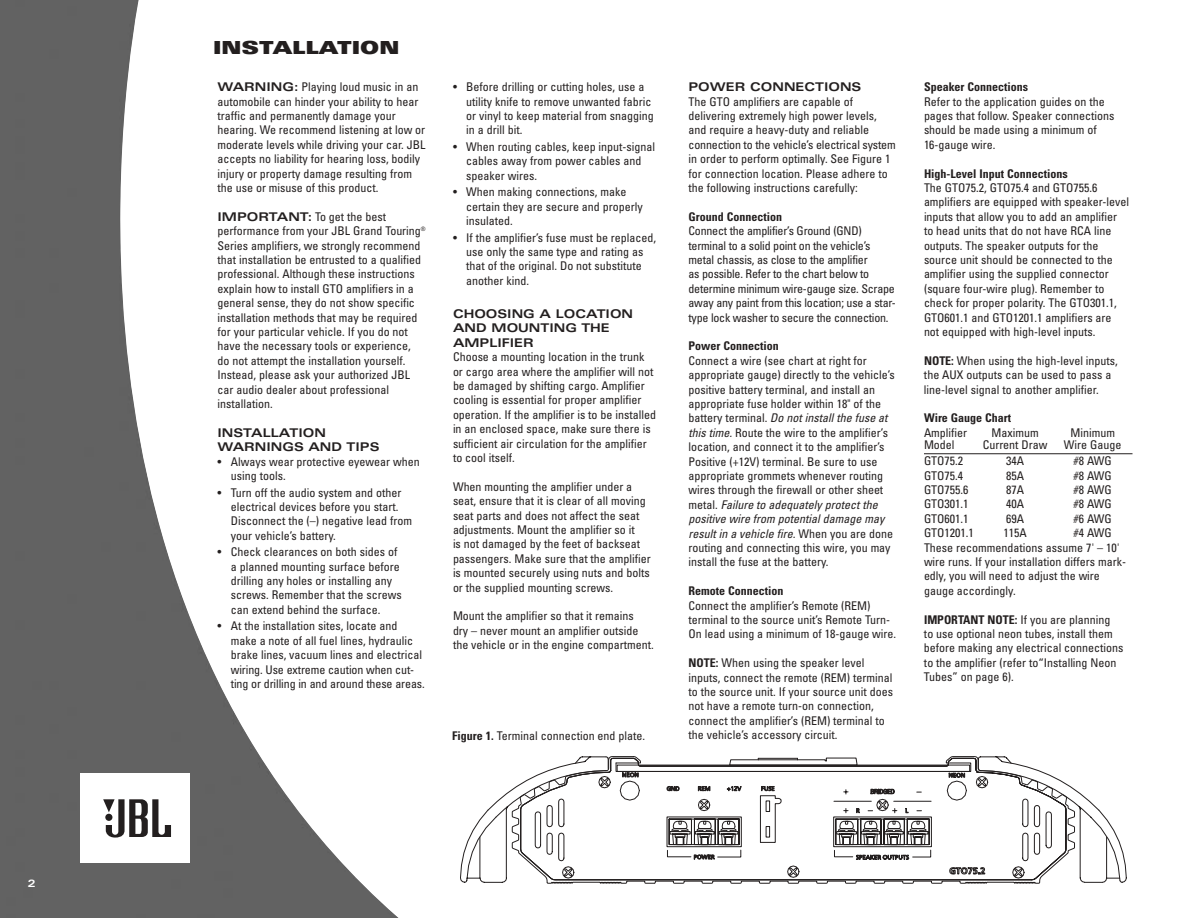
<style>
.page{position:relative;width:1188px;height:918px;background:#fff}
.page>*{position:absolute;margin:0;border:0;box-sizing:border-box;transform-origin:0 0}
.t1{font:900 expanded 18px "Univers";color:#231f1f}
.t2{font:condensed 12px/14.4px "Univers";color:#231f1f}
.t3{font:condensed 12px/14.4px "Univers";letter-spacing:-.02em;color:#231f1f}
.t4{font:700 condensed 12px "Univers";color:#231f1f}
.t5{font:700 expanded 12px/14.4px "Univers";color:#231f1f}
.t6{font:700 expanded 10.5px "Univers";color:#fff}
.s1{font-weight:700;font-stretch:expanded}
.s2{font-weight:700}
.s3{font-style:italic}
</style>
<div class="page">
<img style="left:0;top:0;width:399px;height:918px">
<div style="left:81px;top:773px;width:109px;height:90px;background:#fff"></div>
<svg style="left:103px;top:799px;width:68px;height:39px"></svg>
<div style="left:213px;top:41px;width:622px;height:17px;background:#fff"></div>
<hr style="left:924px;top:453px;width:208px;height:1px;background:#231f1f">
<svg style="left:479px;top:756px;width:648px;height:128px"></svg>
<p class="t6" style="left:28px;top:880px;width:9px">2</p>
<h1 class="t1" style="left:213px;top:41px;width:188px">INSTALLATION</h1>
<p class="t2" style="left:218px;top:81px;width:209px"><span class="s1">WARNING:</span> Playing loud music in an automobile can hinder your ability to hear traffic and permanently damage your hearing. We recommend listening at low or moderate levels while driving your car. JBL accepts no liability for hearing loss, bodily injury or property damage resulting from the use or misuse of this product.</p>
<p class="t2" style="left:217px;top:210px;width:210px"><span class="s1">IMPORTANT:</span> To get the best performance from your JBL Grand Touring<sup>® </sup>Series amplifiers, we strongly recommend that installation be entrusted to a qualified professional. Although these instructions explain how to install GTO amplifiers in a general sense, they do not show specific installation methods that may be required for your particular vehicle. If you do not have the necessary tools or experience,<br>do not attempt the installation yourself.<br>Instead, please ask your authorized JBL car audio dealer about professional installation.</p>
<p class="t5" style="left:218px;top:426px;width:164px">INSTALLATION<br>WARNINGS AND TIPS</p>
<p class="t2" style="left:231px;top:455px;width:190px;text-indent:-13px">• Always wear protective eyewear when using tools.</p>
<p class="t2" style="left:231px;top:486px;width:183px;text-indent:-13px">• Turn off the audio system and other electrical devices before you start.<br>Disconnect the (–) negative lead from your vehicle’s battery.</p>
<p class="t2" style="left:231px;top:546px;width:172px;text-indent:-13px">• Check clearances on both sides of a planned mounting surface before drilling any holes or installing any screws. Remember that the screws can extend behind the surface.</p>
<p class="t2" style="left:231px;top:620px;width:195px;text-indent:-13px">• At the installation sites, locate and make a note of all fuel lines, hydraulic brake lines, vacuum lines and electrical wiring. Use extreme caution when cut&shy;ting or drilling in and around these areas.</p>
<p class="t2" style="left:466px;top:81px;width:189px;text-indent:-13px">• Before drilling or cutting holes, use a utility knife to remove unwanted fabric or vinyl to keep material from snagging in a drill bit.</p>
<p class="t2" style="left:466px;top:141px;width:190px;text-indent:-13px">• When routing cables, keep input-signal cables away from power cables and speaker wires.</p>
<p class="t2" style="left:466px;top:186px;width:178px;text-indent:-13px">• When making connections, make certain they are secure and properly insulated.</p>
<p class="t2" style="left:466px;top:231px;width:191px;text-indent:-13px">• If the amplifier’s fuse must be replaced, use only the same type and rating as that of the original. Do not substitute another kind.</p>
<p class="t5" style="left:453px;top:308px;width:182px">CHOOSING A LOCATION<br>AND MOUNTING THE<br>AMPLIFIER</p>
<p class="t2" style="left:453px;top:351px;width:205px">Choose a mounting location in the trunk or cargo area where the amplifier will not be damaged by shifting cargo. Amplifier cooling is essential for proper amplifier operation. If the amplifier is to be installed in an enclosed space, make sure there is sufficient air circulation for the amplifier to cool itself.</p>
<p class="t2" style="left:453px;top:480px;width:199px">When mounting the amplifier under a seat, ensure that it is clear of all moving seat parts and does not affect the seat adjustments. Mount the amplifier so it<br>is not damaged by the feet of backseat passengers. Make sure that the amplifier is mounted securely using nuts and bolts or the supplied mounting screws.</p>
<p class="t2" style="left:453px;top:610px;width:202px">Mount the amplifier so that it remains<br>dry – never mount an amplifier outside the vehicle or in the engine compartment.</p>
<p class="t2" style="left:452px;top:729px;width:194px"><span class="s2">Figure 1.</span> Terminal connection end plate.</p>
<p class="t5" style="left:688px;top:81px;width:174px">POWER CONNECTIONS</p>
<p class="t2" style="left:688px;top:95px;width:209px">The GTO amplifiers are capable of delivering extremely high power levels, and require a heavy-duty and reliable connection to the vehicle’s electrical system in order to perform optimally. See Figure 1 for connection location. Please adhere to the following instructions carefully:</p>
<p class="t4" style="left:688px;top:212px;width:95px">Ground Connection</p>
<p class="t3" style="left:688px;top:225px;width:209px">Connect the amplifier’s Ground (GND) terminal to a solid point on the vehicle’s metal chassis, as close to the amplifier<br>as possible. Refer to the chart below to determine minimum wire-gauge size. Scrape away any paint from this location; use a star&shy;type lock washer to secure the connection.</p>
<p class="t4" style="left:688px;top:342px;width:92px">Power Connection</p>
<p class="t2" style="left:688px;top:354px;width:208px">Connect a wire (see chart at right for appropriate gauge) directly to the vehicle’s positive battery terminal, and install an appropriate fuse holder within 18" of the battery terminal. <span class="s3">Do not install the fuse at this time.</span> Route the wire to the amplifier’s location, and connect it to the amplifier’s Positive (+12V) terminal. Be sure to use appropriate grommets whenever routing wires through the firewall or other sheet metal. <span class="s3">Failure to adequately protect the positive wire from potential damage may result in a vehicle fire.</span> When you are done routing and connecting this wire, you may install the fuse at the battery.</p>
<p class="t4" style="left:688px;top:586px;width:96px">Remote Connection</p>
<p class="t2" style="left:688px;top:599px;width:209px">Connect the amplifier’s Remote (REM) terminal to the source unit’s Remote Turn-<br>On lead using a minimum of 18-gauge wire.</p>
<p class="t2" style="left:688px;top:657px;width:206px"><span class="s2">NOTE:</span> When using the speaker level inputs, connect the remote (REM) terminal to the source unit. If your source unit does not have a remote turn-on connection, connect the amplifier’s (REM) terminal to the vehicle’s accessory circuit.</p>
<p class="t4" style="left:924px;top:82px;width:106px">Speaker Connections</p>
<p class="t2" style="left:924px;top:95px;width:192px">Refer to the application guides on the pages that follow. Speaker connections should be made using a minimum of<br>16-gauge wire.</p>
<p class="t4" style="left:924px;top:169px;width:145px">High-Level Input Connections</p>
<p class="t2" style="left:924px;top:182px;width:207px">The GTO75.2, GTO75.4 and GTO755.6 amplifiers are equipped with speaker-level inputs that allow you to add an amplifier to head units that do not have RCA line outputs. The speaker outputs for the source unit should be connected to the amplifier using the supplied connector (square four-wire plug). Remember to check for proper polarity. The GTO301.1, GTO601.1 and GTO1201.1 amplifiers are not equipped with high-level inputs.</p>
<p class="t2" style="left:924px;top:354px;width:195px"><span class="s2">NOTE:</span> When using the high-level inputs, the AUX outputs can be used to pass a line-level signal to another amplifier.</p>
<p class="t4" style="left:924px;top:414px;width:89px">Wire Gauge Chart</p>
<p class="t2" style="left:924px;top:426px;width:45px">Amplifier</p>
<p class="t2" style="left:991px;top:426px;width:49px">Maximum</p>
<p class="t2" style="left:1070px;top:426px;width:46px">Minimum</p>
<p class="t2" style="left:924px;top:438px;width:32px">Model</p>
<p class="t2" style="left:983px;top:438px;width:66px">Current Draw</p>
<p class="t2" style="left:1064px;top:438px;width:59px">Wire Gauge</p>
<p class="t2" style="left:924px;top:455px;width:41px">GTO75.2</p>
<p class="t2" style="left:1006px;top:455px;width:19px">34A</p>
<p class="t2" style="left:1074px;top:455px;width:40px">#8 AWG</p>
<p class="t2" style="left:924px;top:469px;width:41px">GTO75.4</p>
<p class="t2" style="left:1006px;top:469px;width:19px">85A</p>
<p class="t2" style="left:1074px;top:469px;width:40px">#8 AWG</p>
<p class="t2" style="left:924px;top:484px;width:46px">GTO755.6</p>
<p class="t2" style="left:1006px;top:484px;width:19px">87A</p>
<p class="t2" style="left:1074px;top:484px;width:40px">#8 AWG</p>
<p class="t2" style="left:924px;top:498px;width:46px">GTO301.1</p>
<p class="t2" style="left:1006px;top:498px;width:19px">40A</p>
<p class="t2" style="left:1074px;top:498px;width:40px">#8 AWG</p>
<p class="t2" style="left:924px;top:512px;width:46px">GTO601.1</p>
<p class="t2" style="left:1006px;top:512px;width:19px">69A</p>
<p class="t2" style="left:1074px;top:512px;width:40px">#6 AWG</p>
<p class="t2" style="left:924px;top:527px;width:51px">GTO1201.1</p>
<p class="t2" style="left:1003px;top:527px;width:25px">115A</p>
<p class="t2" style="left:924px;top:527px;width:204px;text-indent:150px">#4 AWG<br>These recommendations assume 7' – 10' wire runs. If your installation differs mark&shy;edly, you will need to adjust the wire gauge accordingly.</p>
<p class="t2" style="left:924px;top:613px;width:201px"><span class="s2">IMPORTANT NOTE:</span> If you are planning<br>to use optional neon tubes, install them before making any electrical connections to the amplifier (refer to“Installing Neon Tubes” on page 6).</p>
</div>
